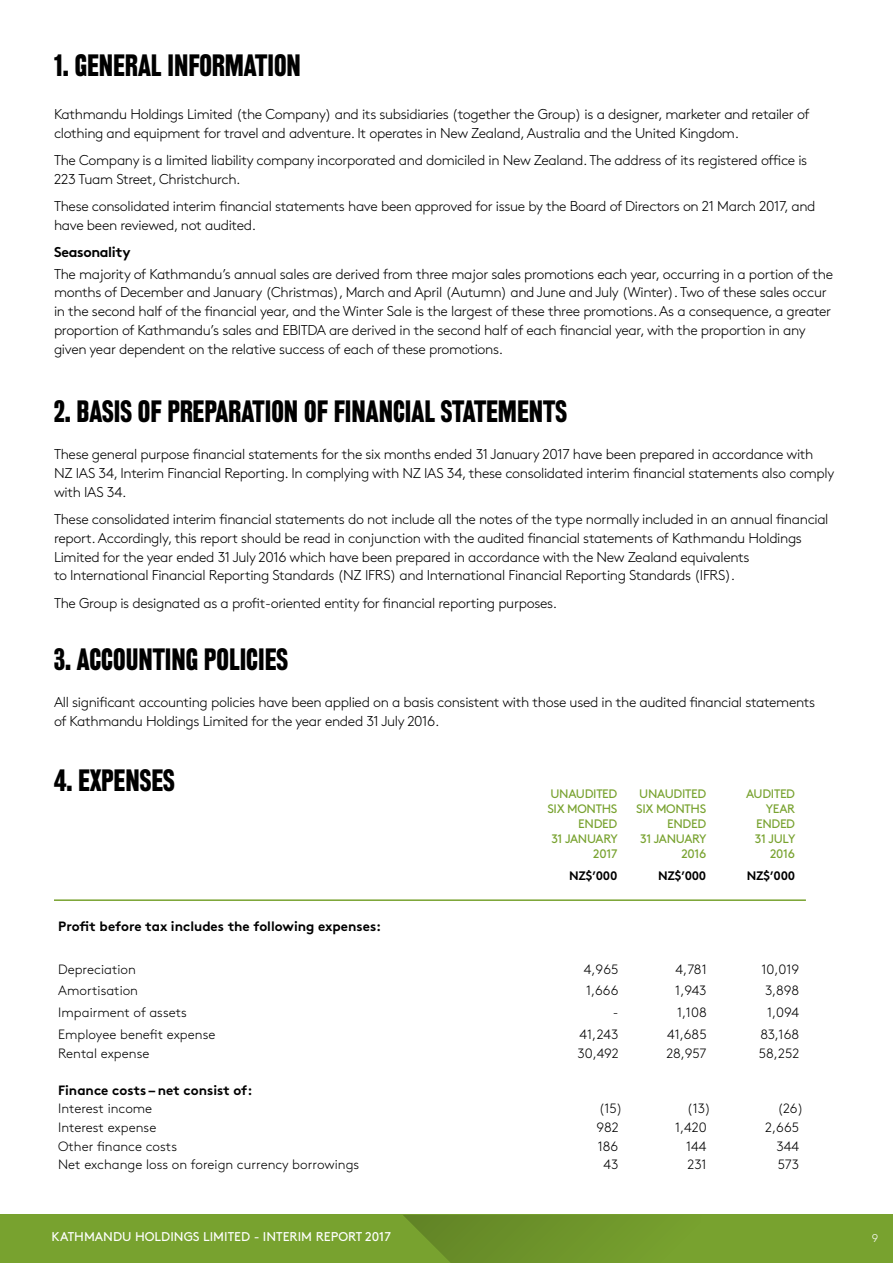
<style>
.page{position:relative;width:893px;height:1263px;background:#fff}
.page>*{position:absolute;margin:0;border:0;box-sizing:border-box;transform-origin:0 0}
.t1{font:500 condensed 27px "Rhode";color:#000}
.t2{font:300 14.25px/18.8px "Brown Std";letter-spacing:-.025em;color:#000}
.t3{font:700 14.25px "Brown Std";letter-spacing:-.025em;color:#000}
.t4{font:300 13.5px "Brown Std";color:#000}
.t5{font:700 13.5px "Brown Std";color:#000}
.t6{font:12.75px "Brown Std";color:#fff}
.t7{font:12.3px/15px "Brown Std";letter-spacing:-.025em;color:#78a22f;text-align:right}
.t8{font:700 12.3px "Brown Std";letter-spacing:-.025em;color:#000}
.t9{font:300 11.25px "Brown Std";color:#fff}
</style>
<div class="page">
<div style="left:0;top:1215px;width:893px;height:48px;background:#78a22f"></div>
<svg style="left:403px;top:1215px;width:213px;height:48px"></svg>
<hr style="left:54px;top:899px;width:752px;height:2px;background:#78a22f">
<h1 class="t1" style="left:54px;top:50px;width:248px">1. GENERAL INFORMATION</h1>
<p class="t2" style="left:54px;top:105px;width:757px">Kathmandu Holdings Limited (the Company) and its subsidiaries (together the Group) is a designer, marketer and retailer of clothing and equipment for travel and adventure. It operates in New Zealand, Australia and the United Kingdom.</p>
<p class="t2" style="left:54px;top:151px;width:755px">The Company is a limited liability company incorporated and domiciled in New Zealand. The address of its registered office is<br>223 Tuam Street, Christchurch.</p>
<p class="t2" style="left:54px;top:197px;width:763px">These consolidated interim financial statements have been approved for issue by the Board of Directors on 21 March 2017, and have been reviewed, not audited.</p>
<p class="t3" style="left:54px;top:244px;width:78px">Seasonality</p>
<p class="t2" style="left:54px;top:264px;width:781px">The majority of Kathmandu’s annual sales are derived from three major sales promotions each year, occurring in a portion of the months of December and January (Christmas), March and April (Autumn) and June and July (Winter). Two of these sales occur in the second half of the financial year, and the Winter Sale is the largest of these three promotions. As a consequence, a greater proportion of Kathmandu’s sales and EBITDA are derived in the second half of each financial year, with the proportion in any given year dependent on the relative success of each of these promotions.</p>
<h1 class="t1" style="left:54px;top:396px;width:514px">2. BASIS OF PREPARATION OF FINANCIAL STATEMENTS</h1>
<p class="t2" style="left:54px;top:445px;width:782px">These general purpose financial statements for the six months ended 31 January 2017 have been prepared in accordance with<br>NZ IAS 34, Interim Financial Reporting. In complying with NZ IAS 34, these consolidated interim financial statements also comply with IAS 34.</p>
<p class="t2" style="left:54px;top:510px;width:776px">These consolidated interim financial statements do not include all the notes of the type normally included in an annual financial report. Accordingly, this report should be read in conjunction with the audited financial statements of Kathmandu Holdings Limited for the year ended 31 July 2016 which have been prepared in accordance with the New Zealand equivalents<br>to International Financial Reporting Standards (NZ IFRS) and International Financial Reporting Standards (IFRS).</p>
<p class="t2" style="left:54px;top:593px;width:505px">The Group is designated as a profit-oriented entity for financial reporting purposes.</p>
<h1 class="t1" style="left:54px;top:644px;width:236px">3. ACCOUNTING POLICIES</h1>
<p class="t2" style="left:54px;top:693px;width:763px">All significant accounting policies have been applied on a basis consistent with those used in the audited financial statements of Kathmandu Holdings Limited for the year ended 31 July 2016.</p>
<h1 class="t1" style="left:54px;top:765px;width:122px">4. EXPENSES</h1>
<p class="t7" style="left:547px;top:786px;width:72px">UNAUDITED<br>SIX MONTHS<br>ENDED<br>31 JANUARY<br>2017</p>
<p class="t8" style="left:569px;top:868px;width:50px">NZ$’000</p>
<p class="t7" style="left:636px;top:786px;width:72px">UNAUDITED<br>SIX MONTHS<br>ENDED<br>31 JANUARY<br>2016</p>
<p class="t8" style="left:658px;top:868px;width:50px">NZ$’000</p>
<p class="t7" style="left:746px;top:786px;width:51px">AUDITED<br>YEAR<br>ENDED<br>31 JULY<br>2016</p>
<p class="t8" style="left:747px;top:868px;width:50px">NZ$’000</p>
<p class="t5" style="left:58px;top:918px;width:325px">Profit before tax includes the following expenses:</p>
<p class="t4" style="left:58px;top:961px;width:79px">Depreciation</p>
<p class="t4" style="left:584px;top:961px;width:36px">4,965</p>
<p class="t4" style="left:675px;top:961px;width:33px">4,781</p>
<p class="t4" style="left:761px;top:961px;width:39px">10,019</p>
<p class="t4" style="left:58px;top:982px;width:81px">Amortisation</p>
<p class="t4" style="left:586px;top:982px;width:34px">1,666</p>
<p class="t4" style="left:675px;top:982px;width:33px">1,943</p>
<p class="t4" style="left:765px;top:982px;width:35px">3,898</p>
<p class="t4" style="left:58px;top:1004px;width:130px">Impairment of assets</p>
<p class="t4" style="left:613px;top:1004px;width:7px">-</p>
<p class="t4" style="left:677px;top:1004px;width:31px">1,108</p>
<p class="t4" style="left:767px;top:1004px;width:34px">1,094</p>
<p class="t4" style="left:58px;top:1027px;width:159px">Employee benefit expense</p>
<p class="t4" style="left:580px;top:1027px;width:40px">41,243</p>
<p class="t4" style="left:667px;top:1027px;width:41px">41,685</p>
<p class="t4" style="left:760px;top:1027px;width:40px">83,168</p>
<p class="t4" style="left:58px;top:1045px;width:93px">Rental expense</p>
<p class="t4" style="left:577px;top:1045px;width:43px">30,492</p>
<p class="t4" style="left:666px;top:1045px;width:42px">28,957</p>
<p class="t4" style="left:759px;top:1045px;width:42px">58,252</p>
<p class="t5" style="left:58px;top:1082px;width:196px">Finance costs – net consist of:</p>
<p class="t4" style="left:58px;top:1101px;width:96px">Interest income</p>
<p class="t4" style="left:599px;top:1101px;width:25px">(15)</p>
<p class="t4" style="left:687px;top:1101px;width:25px">(13)</p>
<p class="t4" style="left:777px;top:1101px;width:27px">(26)</p>
<p class="t4" style="left:58px;top:1120px;width:100px">Interest expense</p>
<p class="t4" style="left:596px;top:1120px;width:24px">982</p>
<p class="t4" style="left:675px;top:1120px;width:33px">1,420</p>
<p class="t4" style="left:765px;top:1120px;width:36px">2,665</p>
<p class="t4" style="left:58px;top:1138px;width:120px">Other finance costs</p>
<p class="t4" style="left:598px;top:1138px;width:22px">186</p>
<p class="t4" style="left:686px;top:1138px;width:22px">144</p>
<p class="t4" style="left:776px;top:1138px;width:24px">344</p>
<p class="t4" style="left:58px;top:1157px;width:303px">Net exchange loss on foreign currency borrowings</p>
<p class="t4" style="left:603px;top:1157px;width:16px">43</p>
<p class="t4" style="left:687px;top:1157px;width:21px">231</p>
<p class="t4" style="left:778px;top:1157px;width:23px">573</p>
<p class="t6" style="left:52px;top:1229px;width:341px">KATHMANDU HOLDINGS LIMITED - INTERIM REPORT 2017</p>
<p class="t9" style="left:872px;top:1232px;width:8px">9</p>
</div>
